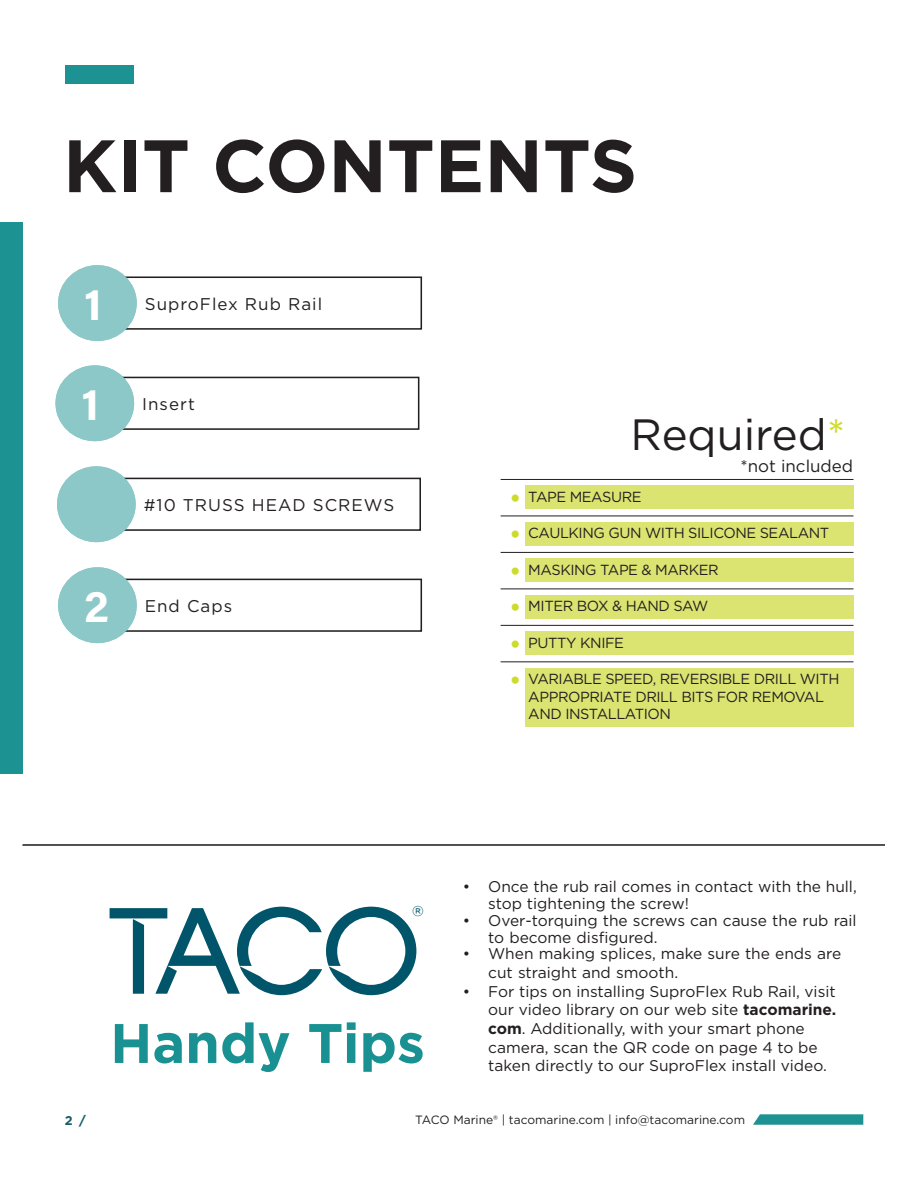
<style>
.page{position:relative;width:918px;height:1188px;background:#fff}
.page>*{position:absolute;margin:0;border:0;box-sizing:border-box;transform-origin:0 0}
.Titles{font:700 74.1px "Gotham";color:#231f20}
.Smaller_Titles{font:700 55.5px "Gotham";color:#199193}
.Titles-2{font:700 45px "Acumin Pro";color:#fff}
.Smaller_Titles-2{font:43.8px "Gotham";color:#231f20}
.Subheading{font:16.95px "Gotham";letter-spacing:.06em;color:#231f20}
.Body_Text{font:16.95px "Gotham";color:#231f20}
.t1{font:15.45px/18.6px "Gotham";color:#231f20}
.t2{font:14.55px/17.5px "Gotham";letter-spacing:-.03em;color:#231f20}
.t3{font:14.1px "Gotham";color:#00556a}
.t4{font:700 12.75px "Gotham";color:#145d66}
.t5{font:12px "Gotham";color:#231f20}
.s1{color:#cddc28}
.s2{font-family:"Source Sans Pro";font-weight:700;font-size:26.25px;color:#cddc28}
.s3{font-weight:700}
</style>
<div class="page">
<div style="left:65px;top:65px;width:68px;height:19px;background:#1c9292"></div>
<div style="left:0;top:223px;width:22px;height:551px;background:#1c9292"></div>
<svg style="left:753px;top:1114px;width:110px;height:11px"></svg>
<hr style="left:22px;top:844px;width:863px;height:2px;background:#231f20">
<svg style="left:125px;top:477px;width:296px;height:54px"></svg>
<div style="left:525px;top:486px;width:329px;height:23px;background:#dbe471"></div>
<hr style="left:501px;top:479px;width:353px;height:1px;background:#231f20">
<div style="left:525px;top:522px;width:329px;height:23px;background:#dbe471"></div>
<hr style="left:501px;top:516px;width:353px;height:1px;background:#231f20">
<div style="left:525px;top:559px;width:329px;height:23px;background:#dbe471"></div>
<hr style="left:501px;top:552px;width:353px;height:1px;background:#231f20">
<div style="left:525px;top:595px;width:329px;height:23px;background:#dbe471"></div>
<hr style="left:501px;top:589px;width:353px;height:1px;background:#231f20">
<div style="left:525px;top:632px;width:329px;height:23px;background:#dbe471"></div>
<hr style="left:501px;top:625px;width:353px;height:1px;background:#231f20">
<div style="left:525px;top:668px;width:329px;height:58px;background:#dbe471"></div>
<hr style="left:501px;top:661px;width:353px;height:1px;background:#231f20">
<div style="left:57px;top:466px;width:79px;height:76px;background:#8dc8c8;border-radius:50%"></div>
<svg style="left:110px;top:907px;width:306px;height:88px"></svg>
<svg style="left:122px;top:376px;width:298px;height:55px"></svg>
<div style="left:55px;top:365px;width:79px;height:76px;background:#8dc8c8;border-radius:50%"></div>
<svg style="left:126px;top:276px;width:297px;height:54px"></svg>
<div style="left:58px;top:265px;width:79px;height:76px;background:#8dc8c8;border-radius:50%"></div>
<svg style="left:126px;top:578px;width:297px;height:54px"></svg>
<div style="left:58px;top:567px;width:79px;height:76px;background:#8dc8c8;border-radius:50%"></div>
<p class="Titles" style="left:63px;top:117px;width:576px">KIT CONTENTS</p>
<p class="Titles-2" style="left:84px;top:272px;width:19px">1</p>
<p class="Titles-2" style="left:82px;top:372px;width:19px">1</p>
<p class="Subheading" style="left:145px;top:293px;width:179px">SuproFlex Rub Rail</p>
<p class="Subheading" style="left:142px;top:393px;width:54px">Insert</p>
<p class="Subheading" style="left:144px;top:494px;width:252px">#10 TRUSS HEAD SCREWS</p>
<p class="Titles-2" style="left:84px;top:574px;width:26px">2</p>
<p class="Subheading" style="left:145px;top:595px;width:89px">End Caps</p>
<p class="Smaller_Titles-2" style="left:631px;top:407px;width:217px">Required<span class="s1">*</span></p>
<p class="Body_Text" style="left:740px;top:455px;width:114px">*not included</p>
<p class="t2" style="left:511px;top:487px;width:132px"><span class="s2">•</span> TAPE MEASURE</p>
<p class="t2" style="left:511px;top:524px;width:320px"><span class="s2">•</span> CAULKING GUN WITH SILICONE SEALANT</p>
<p class="t2" style="left:511px;top:560px;width:209px"><span class="s2">•</span> MASKING TAPE &amp; MARKER</p>
<p class="t2" style="left:511px;top:597px;width:199px"><span class="s2">•</span> MITER BOX &amp; HAND SAW</p>
<p class="t2" style="left:511px;top:633px;width:115px"><span class="s2">•</span> PUTTY KNIFE</p>
<p class="t2" style="left:528px;top:670px;width:313px;text-indent:-18px"><span class="s2">•</span> VARIABLE SPEED, REVERSIBLE DRILL WITH<br>APPROPRIATE DRILL BITS FOR REMOVAL<br>AND INSTALLATION</p>
<p class="t3" style="left:412px;top:903px;width:13px">®</p>
<p class="Smaller_Titles" style="left:110px;top:1006px;width:316px">Handy Tips</p>
<p class="t1" style="left:488px;top:877px;width:370px;line-height:17px;text-indent:-25px">• Once the rub rail comes in contact with the hull, stop tightening the screw!</p>
<p class="t1" style="left:488px;top:911px;width:370px;line-height:17px;text-indent:-25px">• Over-torquing the screws can cause the rub rail to become disfigured.</p>
<p class="t1" style="left:488px;top:944px;width:354px;text-indent:-25px">• When making splices, make sure the ends are cut straight and smooth.</p>
<p class="t1" style="left:488px;top:982px;width:350px;text-indent:-25px">• For tips on installing SuproFlex Rub Rail, visit our video library on our web site <span class="s3">tacomarine. com</span>. Additionally, with your smart phone camera, scan the QR code on page 4 to be taken directly to our SuproFlex install video.</p>
<p class="t4" style="left:65px;top:1112px;width:22px">2 /</p>
<p class="t5" style="left:415px;top:1112px;width:331px">TACO Marine® | tacomarine.com | info@tacomarine.com</p>
</div>
